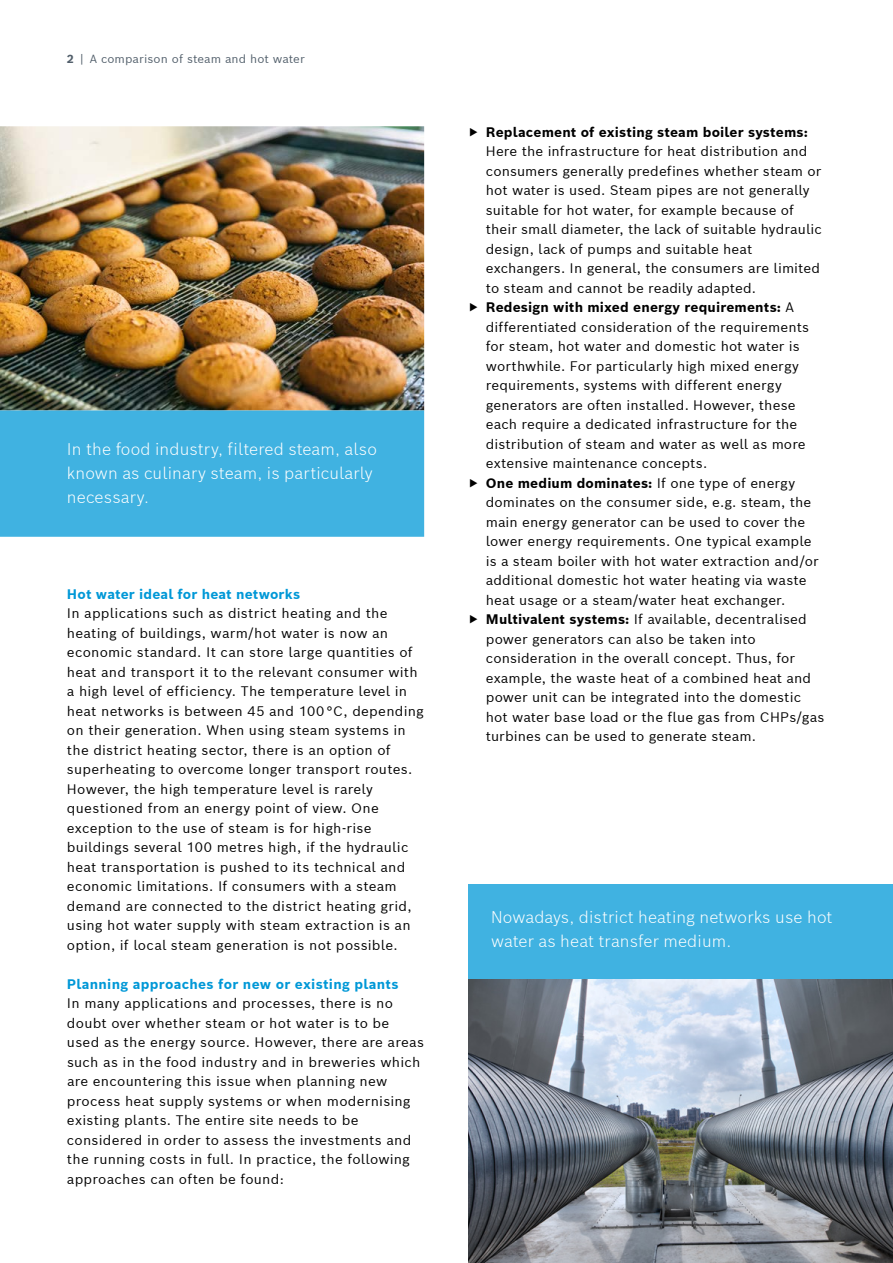
<style>
.page{position:relative;width:893px;height:1263px;background:#fff}
.page>*{position:absolute;margin:0;border:0;box-sizing:border-box;transform-origin:0 0}
.t1{font:300 16.5px/24px "Bosch Sans";letter-spacing:.01em;color:#fff}
.t2{font:13.5px/19.5px "Bosch Sans";letter-spacing:.01em;color:#000}
.t3{font:700 13.5px "Bosch Sans";letter-spacing:.01em;color:#000}
.t4{font:700 13.5px "Bosch Sans";letter-spacing:.02em;color:#0098d7}
.t5{font:11.55px "Bosch Sans";letter-spacing:.01em;color:#525f6b}
.s1{font-weight:700}
.s2{font-weight:400}
</style>
<div class="page">
<img style="left:0;top:126px;width:424px;height:284px">
<img style="left:469px;top:979px;width:424px;height:284px">
<div style="left:469px;top:884px;width:424px;height:95px;background:#40b2e1"></div>
<div style="left:0;top:411px;width:424px;height:126px;background:#40b2e1"></div>
<img style="left:0;top:410px;width:424px;height:1px">
<p class="t5" style="left:67px;top:51px;width:239px"><span class="s1">2</span> | A comparison of steam and hot water</p>
<p class="t1" style="left:67px;top:437px;width:311px">In the food industry, filtered steam, also known as culinary steam, is particularly necessary.</p>
<p class="t4" style="left:67px;top:585px;width:235px">Hot water ideal for heat networks</p>
<p class="t2" style="left:67px;top:603px;width:358px">In applications such as district heating and the heating of buildings, warm/hot water is now an economic standard. It can store large quantities of heat and transport it to the relevant consumer with a high level of efficiency. The temperature level in heat networks is between 45 and 100 °C, depending on their generation. When using steam systems in the district heating sector, there is an option of superheating to overcome longer transport routes.<br>However, the high temperature level is rarely questioned from an energy point of view. One exception to the use of steam is for high-rise buildings several 100 metres high, if the hydraulic heat transportation is pushed to its technical and economic limitations. If consumers with a steam demand are connected to the district heating grid, using hot water supply with steam extraction is an option, if local steam generation is not possible.</p>
<p class="t4" style="left:67px;top:975px;width:333px">Planning approaches for new or existing plants</p>
<p class="t2" style="left:67px;top:993px;width:359px">In many applications and processes, there is no doubt over whether steam or hot water is to be used as the energy source. However, there are areas such as in the food industry and in breweries which are encountering this issue when planning new process heat supply systems or when modernising existing plants. The entire site needs to be considered in order to assess the investments and the running costs in full. In practice, the following approaches can often be found:</p>
<p class="t3" style="left:469px;top:123px;width:341px"><span class="s2">▶</span> Replacement of existing steam boiler systems:</p>
<p class="t2" style="left:486px;top:141px;width:323px">Here the infrastructure for heat distribution and</p>
<p class="t2" style="left:486px;top:161px;width:337px">consumers generally predefines whether steam or</p>
<p class="t2" style="left:486px;top:180px;width:325px">hot water is used. Steam pipes are not generally</p>
<p class="t2" style="left:486px;top:200px;width:310px">suitable for hot water, for example because of</p>
<p class="t2" style="left:486px;top:219px;width:338px">their small diameter, the lack of suitable hydraulic</p>
<p class="t2" style="left:486px;top:239px;width:268px">design, lack of pumps and suitable heat</p>
<p class="t2" style="left:486px;top:258px;width:336px">exchangers. In general, the consumers are limited</p>
<p class="t2" style="left:486px;top:278px;width:272px">to steam and cannot be readily adapted.</p>
<p class="t3" style="left:469px;top:298px;width:327px"><span class="s2">▶</span> Redesign with mixed energy requirements: <span class="s2">A</span></p>
<p class="t2" style="left:486px;top:317px;width:325px">differentiated consideration of the requirements</p>
<p class="t2" style="left:486px;top:336px;width:315px">for steam, hot water and domestic hot water is</p>
<p class="t2" style="left:486px;top:356px;width:315px">worthwhile. For particularly high mixed energy</p>
<p class="t2" style="left:486px;top:375px;width:297px">requirements, systems with different energy</p>
<p class="t2" style="left:486px;top:395px;width:311px">generators are often installed. However, these</p>
<p class="t2" style="left:486px;top:414px;width:313px">each require a dedicated infrastructure for the</p>
<p class="t2" style="left:486px;top:434px;width:321px">distribution of steam and water as well as more</p>
<p class="t2" style="left:486px;top:453px;width:223px">extensive maintenance concepts.</p>
<p class="t3" style="left:469px;top:474px;width:328px"><span class="s2">▶</span> One medium dominates: <span class="s2">If one type of energy</span></p>
<p class="t2" style="left:486px;top:492px;width:327px">dominates on the consumer side, e.g. steam, the</p>
<p class="t2" style="left:486px;top:512px;width:321px">main energy generator can be used to cover the</p>
<p class="t2" style="left:486px;top:531px;width:327px">lower energy requirements. One typical example</p>
<p class="t2" style="left:486px;top:551px;width:334px">is a steam boiler with hot water extraction and/or</p>
<p class="t2" style="left:486px;top:570px;width:322px">additional domestic hot water heating via waste</p>
<p class="t2" style="left:486px;top:590px;width:301px">heat usage or a steam/water heat exchanger.</p>
<p class="t2" style="left:469px;top:609px;width:340px">▶ <span class="s1">Multivalent systems:</span> If available, decentralised</p>
<p class="t2" style="left:486px;top:629px;width:271px">power generators can also be taken into</p>
<p class="t2" style="left:486px;top:648px;width:311px">consideration in the overall concept. Thus, for</p>
<p class="t2" style="left:486px;top:668px;width:327px">example, the waste heat of a combined heat and</p>
<p class="t2" style="left:486px;top:687px;width:317px">power unit can be integrated into the domestic</p>
<p class="t2" style="left:486px;top:707px;width:340px">hot water base load or the flue gas from CHPs/gas</p>
<p class="t2" style="left:486px;top:726px;width:272px">turbines can be used to generate steam.</p>
<p class="t1" style="left:491px;top:905px;width:343px">Nowadays, district heating networks use hot water as heat transfer medium.</p>
</div>
